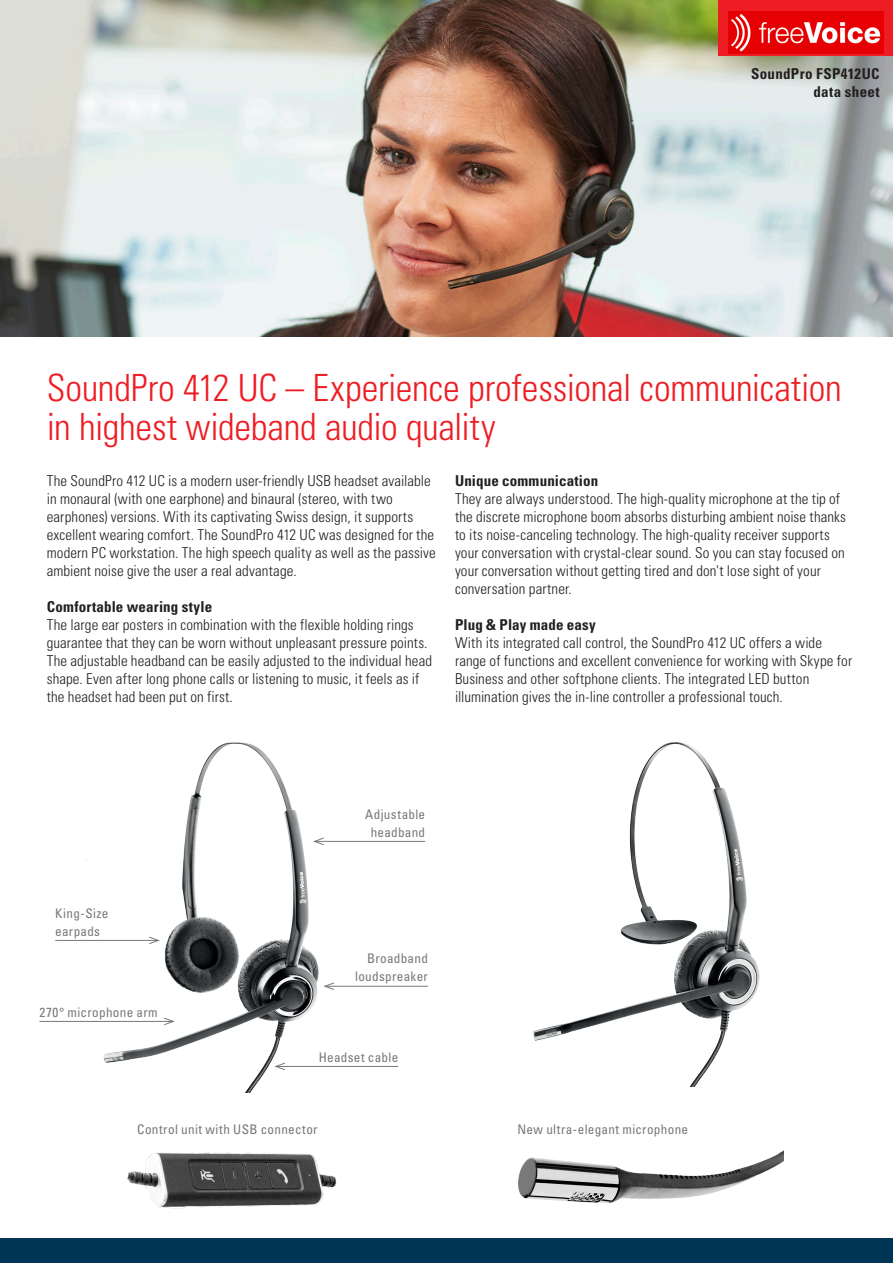
<style>
.page{position:relative;width:893px;height:1263px;background:#fff}
.page>*{position:absolute;margin:0;border:0;box-sizing:border-box;transform-origin:0 0}
.t1{font:300 condensed 37.5px/39px "Univers LT Std";letter-spacing:-.005em;color:#ee1d23}
.t2{font:300 condensed 15px/18px "Univers LT Std";letter-spacing:.005em;color:#231f20}
.t3{font:700 condensed 15px "Univers";letter-spacing:.01em;color:#231f20}
.t4{font:700 condensed 15px/18px "Univers LT Std";letter-spacing:.02em;color:#231f20;text-align:right}
.t5{font:condensed 13.2px/18px "Univers";letter-spacing:.025em;color:#76787b;text-align:center}
</style>
<div class="page">
<img style="left:0;top:0;width:893px;height:336px">
<div style="left:0;top:1238px;width:893px;height:25px;background:#003555"></div>
<div style="left:719px;top:0;width:174px;height:55px;background:#ee1d23"></div>
<img style="left:729px;top:11px;width:154px;height:42px">
<img style="left:40px;top:742px;width:364px;height:350px">
<img style="left:533px;top:742px;width:227px;height:345px">
<img style="left:518px;top:1150px;width:266px;height:53px">
<hr style="left:314px;top:841px;width:111px;height:1px;background:#76787b">
<svg style="left:312px;top:837px;width:13px;height:9px"></svg>
<hr style="left:55px;top:940px;width:103px;height:1px;background:#76787b">
<svg style="left:148px;top:936px;width:13px;height:9px"></svg>
<hr style="left:276px;top:1066px;width:122px;height:1px;background:#76787b">
<svg style="left:274px;top:1062px;width:12px;height:9px"></svg>
<hr style="left:39px;top:1021px;width:134px;height:1px;background:#76787b">
<svg style="left:163px;top:1017px;width:12px;height:9px"></svg>
<div style="left:322px;top:981px;width:108px;height:11px;background:#fff"></div>
<hr style="left:325px;top:986px;width:103px;height:1px;background:#76787b">
<svg style="left:323px;top:982px;width:12px;height:8px"></svg>
<img style="left:127px;top:1152px;width:210px;height:57px">
<p class="t4" style="left:751px;top:65px;width:130px">SoundPro FSP412UC data sheet</p>
<h1 class="t1" style="left:47px;top:369px;width:796px">SoundPro 412 UC – Experience professional communication in highest wideband audio quality</h1>
<p class="t3" style="left:455px;top:471px;width:145px">Unique communication</p>
<p class="t2" style="left:455px;top:490px;width:392px">They are always understood. The high-quality microphone at the tip of the discrete microphone boom absorbs disturbing ambient noise thanks to its noise-canceling technology. The high-quality receiver supports your conversation with crystal-clear sound. So you can stay focused on your conversation without getting tired and don't lose sight of your conversation partner.</p>
<p class="t3" style="left:455px;top:615px;width:142px">Plug &amp; Play made easy</p>
<p class="t2" style="left:455px;top:634px;width:399px">With its integrated call control, the SoundPro 412 UC offers a wide range of functions and excellent convenience for working with Skype for Business and other softphone clients. The integrated LED button illumination gives the in-line controller a professional touch.</p>
<p class="t2" style="left:47px;top:472px;width:391px">The SoundPro 412 UC is a modern user-friendly USB headset available in monaural (with one earphone) and binaural (stereo, with two earphones) versions. With its captivating Swiss design, it supports excellent wearing comfort. The SoundPro 412 UC was designed for the modern PC workstation. The high speech quality as well as the passive ambient noise give the user a real advantage.</p>
<p class="t3" style="left:47px;top:597px;width:167px">Comfortable wearing style</p>
<p class="t2" style="left:47px;top:616px;width:387px">The large ear posters in combination with the flexible holding rings guarantee that they can be worn without unpleasant pressure points.<br>The adjustable headband can be easily adjusted to the individual head shape. Even after long phone calls or listening to music, it feels as if the headset had been put on first.</p>
<p class="t5" style="left:55px;top:904px;width:55px;text-align:left">King-Size earpads</p>
<p class="t5" style="left:39px;top:1003px;width:120px">270° microphone arm</p>
<p class="t5" style="left:365px;top:805px;width:61px">Adjustable headband</p>
<p class="t5" style="left:355px;top:949px;width:74px;text-align:right">Broadband loudspreaker</p>
<p class="t5" style="left:319px;top:1048px;width:81px">Headset cable</p>
<p class="t5" style="left:137px;top:1120px;width:182px">Control unit with USB connector</p>
<p class="t5" style="left:517px;top:1120px;width:172px">New ultra-elegant microphone</p>
</div>
